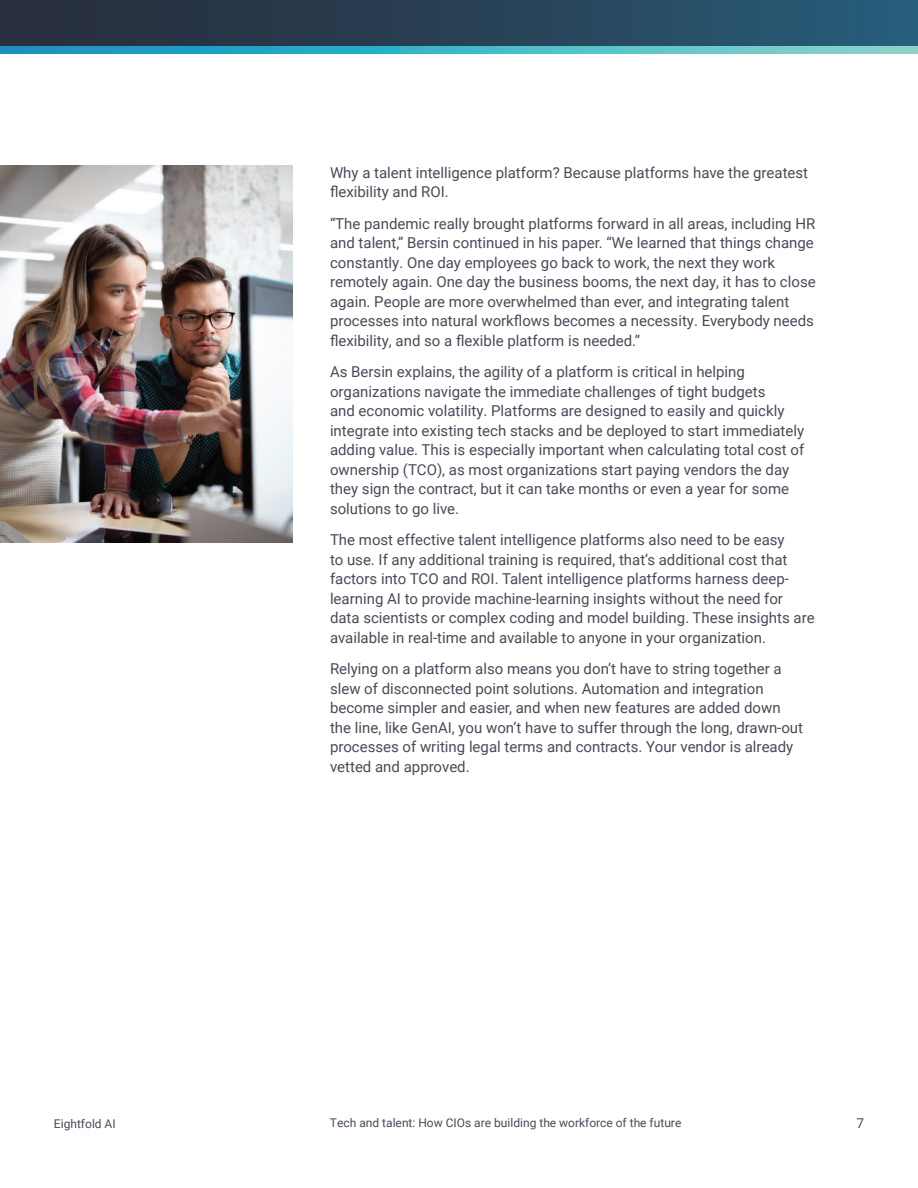
<style>
.page{position:relative;width:918px;height:1188px;background:#fff}
.page>*{position:absolute;margin:0;border:0;box-sizing:border-box;transform-origin:0 0}
.t1{font:15px/19.5px "Roboto";color:#474b58}
.t2{font:13.5px "Roboto";color:#474b58}
.t3{font:12px "Roboto";color:#474b58}
</style>
<div class="page">
<div style="left:0;top:0;width:918px;height:54px;background:linear-gradient(to right,#282a38,#275b78)"></div>
<svg style="left:0;top:46px;width:918px;height:8px"></svg>
<img style="left:0;top:165px;width:293px;height:378px">
<p class="t1" style="left:330px;top:164px;width:480px">Why a talent intelligence platform? Because platforms have the greatest flexibility and ROI.</p>
<p class="t1" style="left:330px;top:215px;width:487px">“The pandemic really brought platforms forward in all areas, including HR and talent,” Bersin continued in his paper. “We learned that things change constantly. One day employees go back to work, the next they work remotely again. One day the business booms, the next day, it has to close again. People are more overwhelmed than ever, and integrating talent processes into natural workflows becomes a necessity. Everybody needs flexibility, and so a flexible platform is needed.”</p>
<p class="t1" style="left:330px;top:363px;width:476px">As Bersin explains, the agility of a platform is critical in helping organizations navigate the immediate challenges of tight budgets<br>and economic volatility. Platforms are designed to easily and quickly integrate into existing tech stacks and be deployed to start immediately adding value. This is especially important when calculating total cost of ownership (TCO), as most organizations start paying vendors the day they sign the contract, but it can take months or even a year for some solutions to go live.</p>
<p class="t1" style="left:330px;top:531px;width:486px">The most effective talent intelligence platforms also need to be easy<br>to use. If any additional training is required, that’s additional cost that factors into TCO and ROI. Talent intelligence platforms harness deep&shy;learning AI to provide machine-learning insights without the need for data scientists or complex coding and model building. These insights are available in real-time and available to anyone in your organization.</p>
<p class="t1" style="left:330px;top:660px;width:475px">Relying on a platform also means you don’t have to string together a slew of disconnected point solutions. Automation and integration become simpler and easier, and when new features are added down the line, like GenAI, you won’t have to suffer through the long, drawn-out processes of writing legal terms and contracts. Your vendor is already vetted and approved.</p>
<p class="t3" style="left:54px;top:1118px;width:63px">Eightfold AI</p>
<p class="t3" style="left:330px;top:1118px;width:353px">Tech and talent: How CIOs are building the workforce of the future</p>
<p class="t2" style="left:856px;top:1117px;width:9px">7</p>
</div>
